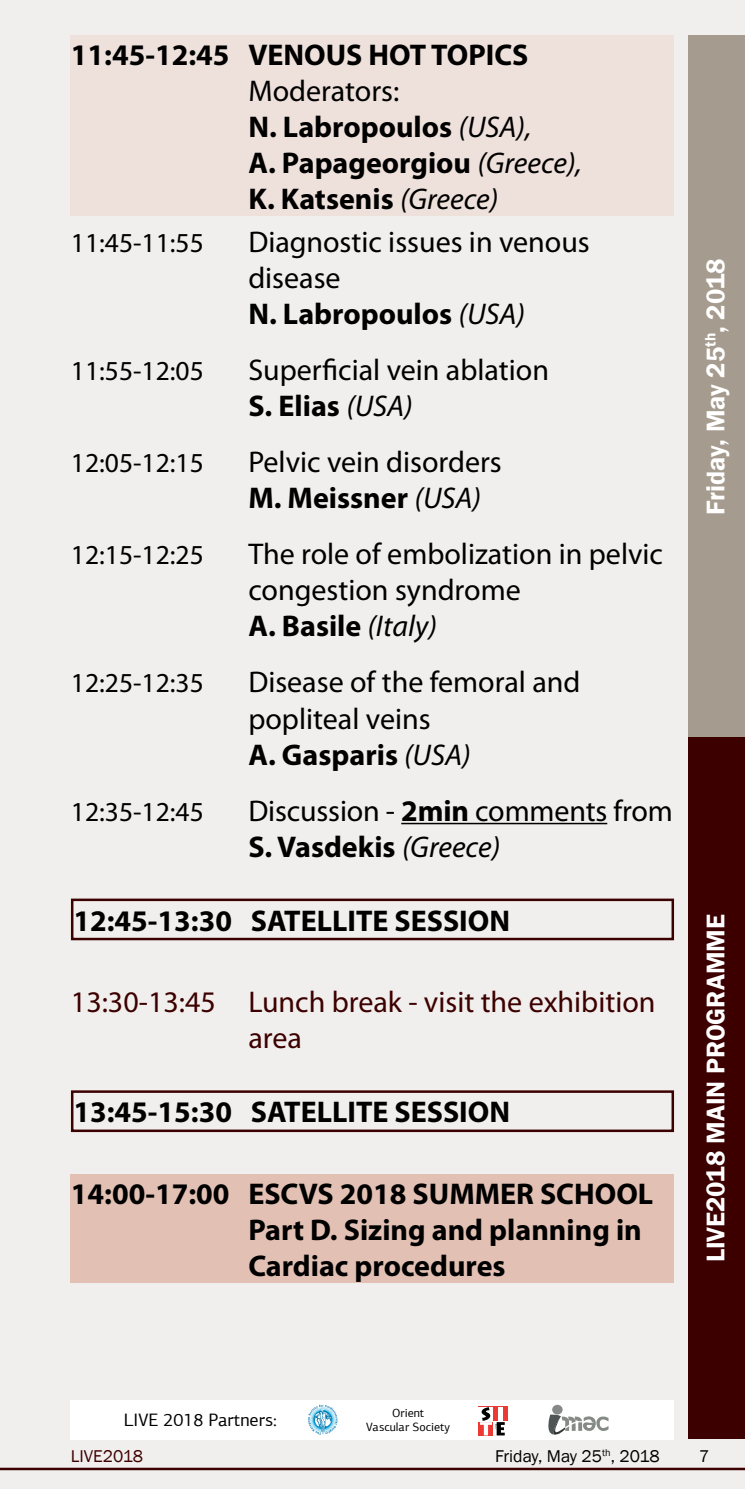
<style>
.page{position:relative;width:745px;height:1489px;background:#fff}
.page>*{position:absolute;margin:0;border:0;box-sizing:border-box;transform-origin:0 0}
.t1{font:30px/36px "Myriad Pro";color:#000}
.t2{font:700 30px/36px "Myriad Pro";color:#000}
.t3{font:30px/36px "Myriad Pro";color:#3c0000}
.t4{font:27.5px "Myriad Pro";color:#000}
.t5{font:600 26.25px "Franklin Gothic";color:#fff}
.t6{font:18px "PF Agora Sans Pro";color:#000}
.t7{font:17.5px "Franklin Gothic";color:#000}
.t8{font:17.5px "Franklin Gothic";color:#3c0000}
.t9{font:12px/14.5px "PF Agora Sans Pro";color:#000;text-align:center}
.s1{font-weight:400}
.s2{font-weight:400;font-style:italic}
.s3{font-weight:700}
.s4{font-style:italic}
</style>
<div class="page">
<div style="left:0;top:0;width:744px;height:1488px;background:#f1efed"></div>
<hr style="left:0;top:1467px;width:744px;height:2px;background:#3c0000">
<div style="left:687px;top:737px;width:57px;height:702px;background:#3c0000"></div>
<div style="left:687px;top:35px;width:57px;height:702px;background:#a59b8e"></div>
<div style="left:71px;top:1399px;width:602px;height:40px;background:#fff"></div>
<svg style="left:308px;top:1404px;width:30px;height:30px"></svg>
<div style="left:478px;top:1406px;width:30px;height:29px;background:#ed3934"></div>
<div style="left:478px;top:1406px;width:15px;height:14px;background:#fff"></div>
<svg style="left:504px;top:1421px;width:3px;height:14px"></svg>
<svg style="left:479px;top:1406px;width:25px;height:29px"></svg>
<svg style="left:551px;top:1404px;width:11px;height:10px"></svg>
<svg style="left:548px;top:1414px;width:60px;height:20px"></svg>
<hr style="left:401px;top:822px;width:206px;height:2px;background:#000">
<div style="left:71px;top:35px;width:602px;height:181px;background:#eee1db"></div>
<div style="left:71px;top:898px;width:602px;height:42px;border:2px solid #3c0000"></div>
<div style="left:71px;top:1090px;width:602px;height:41px;border:2px solid #3c0000"></div>
<div style="left:71px;top:1173px;width:602px;height:109px;background:#e2c0b3"></div>
<p class="t2" style="left:71px;top:36px;width:458px">11:45-12:45 VENOUS HOT TOPICS</p>
<p class="t2" style="left:248px;top:72px;width:335px"><span class="s1">Moderators:<br></span>N. Labropoulos <span class="s2">(USA),<br></span>A. Papageorgiou <span class="s2">(Greece),<br></span>K. Katsenis <span class="s2">(Greece)</span></p>
<p class="t4" style="left:71px;top:226px;width:134px">11:45-11:55</p>
<p class="t1" style="left:248px;top:224px;width:343px">Diagnostic issues in venous disease<br><span class="s3">N. Labropoulos</span> <span class="s4">(USA)</span></p>
<p class="t4" style="left:71px;top:354px;width:134px">11:55-12:05</p>
<p class="t1" style="left:248px;top:352px;width:302px">Superficial vein ablation<br><span class="s3">S. Elias</span> <span class="s4">(USA)</span></p>
<p class="t4" style="left:71px;top:446px;width:134px">12:05-12:15</p>
<p class="t1" style="left:248px;top:444px;width:255px">Pelvic vein disorders<br><span class="s3">M. Meissner</span> <span class="s4">(USA)</span></p>
<p class="t4" style="left:71px;top:538px;width:134px">12:15-12:25</p>
<p class="t1" style="left:248px;top:536px;width:416px">The role of embolization in pelvic congestion syndrome<br><span class="s3">A. Basile</span> <span class="s4">(Italy)</span></p>
<p class="t4" style="left:71px;top:666px;width:134px">12:25-12:35</p>
<p class="t1" style="left:248px;top:664px;width:333px">Disease of the femoral and popliteal veins<br><span class="s3">A. Gasparis</span> <span class="s4">(USA)</span></p>
<p class="t4" style="left:71px;top:794px;width:134px">12:35-12:45</p>
<p class="t1" style="left:248px;top:792px;width:426px">Discussion - <span class="s3">2min</span> comments from<br><span class="s3">S. Vasdekis</span> <span class="s4">(Greece)</span></p>
<p class="t2" style="left:73px;top:901px;width:438px">12:45-13:30 SATELLITE SESSION</p>
<p class="t3" style="left:248px;top:983px;width:408px;text-indent:-177px">13:30-13:45 Lunch break - visit the exhibition area</p>
<p class="t2" style="left:73px;top:1093px;width:438px">13:45-15:30 SATELLITE SESSION</p>
<p class="t2" style="left:248px;top:1174px;width:406px;text-indent:-177px">14:00-17:00 ESCVS 2018 SUMMER SCHOOL<br>Part D. Sizing and planning in<br>Cardiac procedures</p>
<p class="t5" style="left:699px;top:514px;width:258px;rotate:-90deg">Friday, May 25<sup>th</sup>, 2018</p>
<p class="t5" style="left:699px;top:1262px;width:349px;rotate:-90deg">LIVE2018 MAIN PROGRAMME</p>
<p class="t6" style="left:124px;top:1409px;width:154px">LIVE 2018 Partners:</p>
<p class="t9" style="left:366px;top:1405px;width:85px">Orient<br>Vascular Society</p>
<p class="t8" style="left:71px;top:1445px;width:74px">LIVE2018</p>
<p class="t7" style="left:495px;top:1445px;width:166px">Friday, May 25<sup>th</sup>, 2018</p>
<p class="t7" style="left:698px;top:1445px;width:12px">7</p>
</div>
